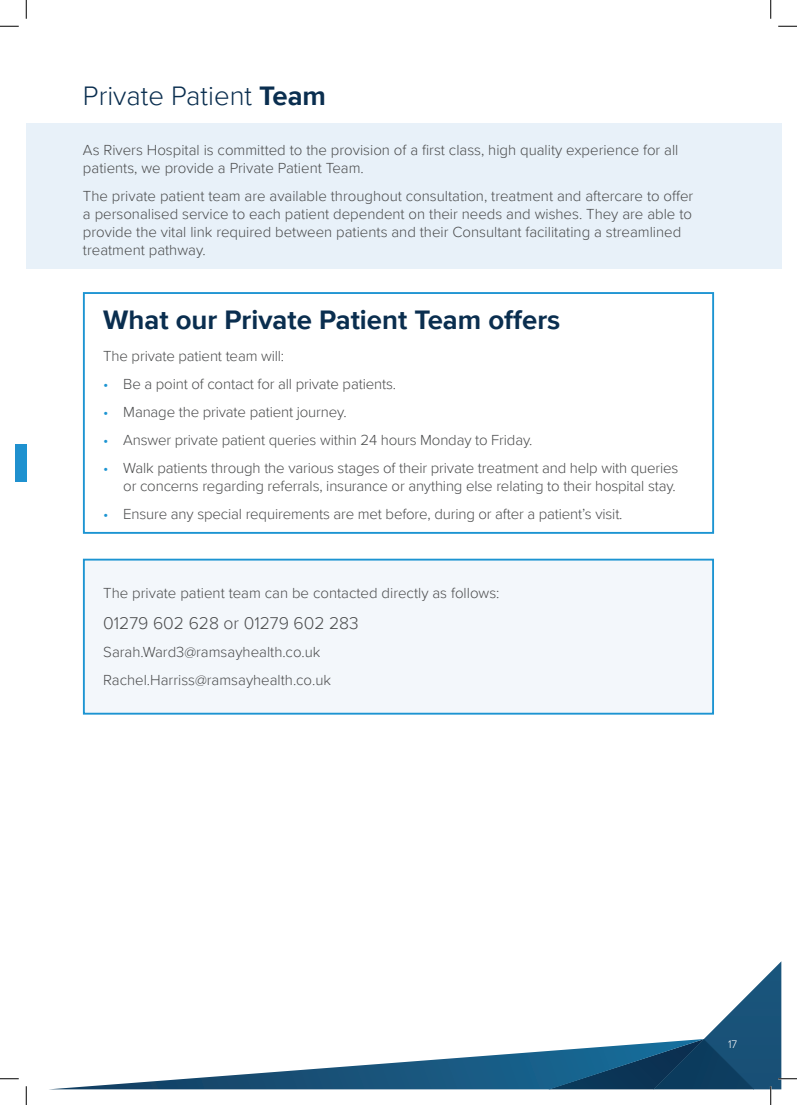
<style>
.page{position:relative;width:797px;height:1105px;background:#fff}
.page>*{position:absolute;margin:0;border:0;box-sizing:border-box;transform-origin:0 0}
.t1{font:700 27.5px "Proxima Nova";color:#0a2e4f}
.t2{font:300 27.5px "Proxima Nova";color:#0a2e4f}
.t3{font:300 17.5px "Proxima Nova";color:#4b4c4d}
.DESC{font:300 15px/18px "Proxima Nova";color:#4b4c4d}
.t4{font:300 11.25px "Proxima Nova";color:#fff}
.s1{font-weight:700}
.s2{color:#1c94d2}
</style>
<div class="page">
<div style="left:26px;top:124px;width:755px;height:145px;background:#e8f1f9"></div>
<div style="left:83px;top:292px;width:631px;height:242px;border:2px solid #1c94d2"></div>
<div style="left:83px;top:559px;width:631px;height:156px;background:#f3f7fb;border:2px solid #1c94d2"></div>
<div style="left:16px;top:444px;width:10px;height:37px;background:#1f91cf"></div>
<svg style="left:0;top:25px;width:19px;height:2px"></svg>
<svg style="left:778px;top:25px;width:19px;height:2px"></svg>
<svg style="left:0;top:1078px;width:19px;height:1px"></svg>
<svg style="left:25px;top:0;width:2px;height:19px"></svg>
<svg style="left:25px;top:1086px;width:2px;height:19px"></svg>
<svg style="left:770px;top:0;width:1px;height:19px"></svg>
<svg style="left:49px;top:961px;width:748px;height:144px"></svg>
<h2 class="t2" style="left:83px;top:75px;width:244px">Private Patient <span class="s1">Team</span></h2>
<p class="DESC" style="left:83px;top:140px;width:597px">As Rivers Hospital is committed to the provision of a first class, high quality experience for all patients, we provide a Private Patient Team.</p>
<p class="DESC" style="left:83px;top:186px;width:612px">The private patient team are available throughout consultation, treatment and aftercare to offer a personalised service to each patient dependent on their needs and wishes. They are able to provide the vital link required between patients and their Consultant facilitating a streamlined treatment pathway.</p>
<h2 class="t1" style="left:103px;top:299px;width:458px">What our Private Patient Team offers</h2>
<p class="DESC" style="left:103px;top:346px;width:182px">The private patient team will:</p>
<p class="DESC" style="left:103px;top:374px;width:294px"><span class="s2">•</span> Be a point of contact for all private patients.</p>
<p class="DESC" style="left:103px;top:402px;width:245px"><span class="s2">•</span> Manage the private patient journey.</p>
<p class="DESC" style="left:103px;top:430px;width:431px"><span class="s2">•</span> Answer private patient queries within 24 hours Monday to Friday.</p>
<p class="DESC" style="left:103px;top:458px;width:576px;text-align:right"><span class="s2">•</span> Walk patients through the various stages of their private treatment and help with queries or concerns regarding referrals, insurance or anything else relating to their hospital stay.</p>
<p class="DESC" style="left:103px;top:504px;width:521px"><span class="s2">•</span> Ensure any special requirements are met before, during or after a patient’s visit.</p>
<p class="DESC" style="left:103px;top:584px;width:398px">The private patient team can be contacted directly as follows:</p>
<p class="t3" style="left:103px;top:611px;width:257px">01279 602 628 or 01279 602 283</p>
<p class="DESC" style="left:103px;top:643px;width:219px">Sarah.Ward3@ramsayhealth.co.uk</p>
<p class="DESC" style="left:103px;top:671px;width:229px">Rachel.Harriss@ramsayhealth.co.uk</p>
<p class="t4" style="left:728px;top:1036px;width:11px">17</p>
</div>
